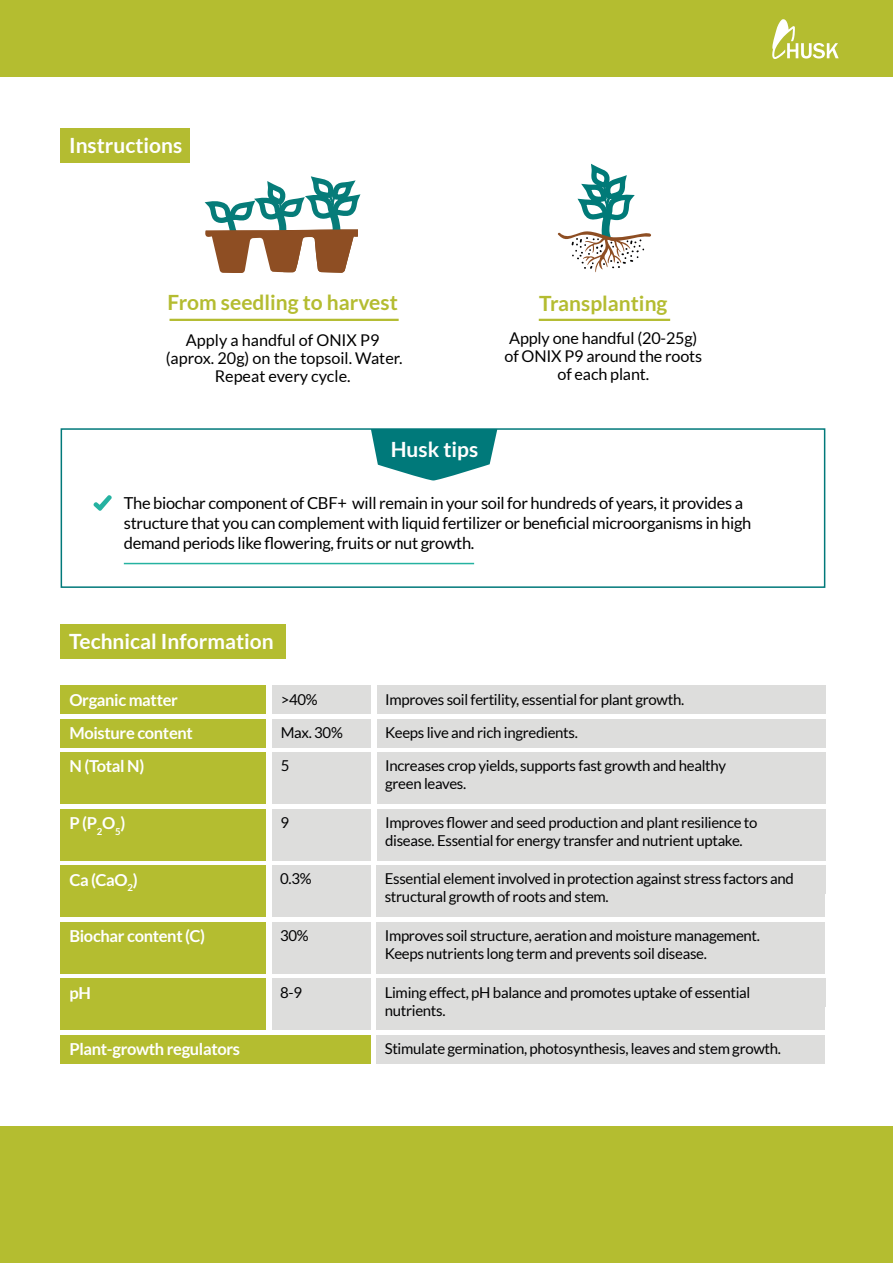
<style>
.page{position:relative;width:893px;height:1263px;background:#fff}
.page>*{position:absolute;margin:0;border:0;box-sizing:border-box;transform-origin:0 0}
.t1{font:700 21px "Lato";color:#fff}
.t2{font:700 21px "Lato";color:#b4bc31}
.t3{font:16.5px/19.8px "Lato";letter-spacing:-.02em;color:#000}
.t4{font:700 16.5px "Lato";letter-spacing:-.02em;color:#fff}
.t5{font:16.2px/18px "Lato";letter-spacing:-.01em;color:#000;text-align:center}
.t6{font:15px/18px "Lato";letter-spacing:-.02em;color:#020203}
</style>
<div class="page">
<div style="left:0;top:0;width:893px;height:77px;background:#b4bd30"></div>
<div style="left:61px;top:128px;width:129px;height:34px;background:#b4bc31"></div>
<div style="left:61px;top:624px;width:225px;height:35px;background:#b4bd30"></div>
<svg style="left:772px;top:19px;width:67px;height:40px"></svg>
<div style="left:0;top:1127px;width:893px;height:136px;background:#b4bd30"></div>
<hr style="left:124px;top:563px;width:350px;height:1px;background:#25b2a1">
<svg style="left:94px;top:495px;width:18px;height:16px"></svg>
<svg style="left:371px;top:431px;width:126px;height:49px"></svg>
<div style="left:61px;top:428px;width:764px;height:160px;border:2px solid #00797a"></div>
<hr style="left:170px;top:319px;width:229px;height:2px;background:#b4bc31">
<hr style="left:539px;top:319px;width:131px;height:2px;background:#b4bc31">
<svg style="left:199px;top:176px;width:167px;height:255px"></svg>
<svg style="left:205px;top:194px;width:153px;height:78px"></svg>
<svg style="left:557px;top:163px;width:95px;height:268px"></svg>
<div style="left:61px;top:686px;width:205px;height:28px;background:#b4bd30"></div>
<div style="left:61px;top:865px;width:205px;height:52px;background:#b4bd30"></div>
<div style="left:272px;top:686px;width:99px;height:28px;background:#dddddc"></div>
<div style="left:377px;top:686px;width:448px;height:28px;background:#dddddc"></div>
<div style="left:376px;top:1035px;width:448px;height:29px;background:#dddddc"></div>
<div style="left:272px;top:865px;width:99px;height:52px;background:#dddddc"></div>
<div style="left:272px;top:752px;width:99px;height:52px;background:#dddddc"></div>
<div style="left:377px;top:752px;width:448px;height:52px;background:#dddddc"></div>
<div style="left:377px;top:809px;width:448px;height:51px;background:#dddddc"></div>
<div style="left:376px;top:865px;width:449px;height:52px;background:#dddddc"></div>
<div style="left:376px;top:922px;width:449px;height:52px;background:#dddddc"></div>
<div style="left:376px;top:979px;width:449px;height:51px;background:#dddddc"></div>
<div style="left:272px;top:979px;width:99px;height:51px;background:#dddddc"></div>
<div style="left:272px;top:719px;width:99px;height:28px;background:#dddddc"></div>
<div style="left:377px;top:719px;width:448px;height:28px;background:#dddddc"></div>
<div style="left:272px;top:922px;width:99px;height:52px;background:#dddddc"></div>
<div style="left:272px;top:809px;width:99px;height:51px;background:#dddddc"></div>
<div style="left:61px;top:719px;width:205px;height:28px;background:#b4bd30"></div>
<div style="left:61px;top:922px;width:205px;height:52px;background:#b4bd30"></div>
<div style="left:61px;top:752px;width:205px;height:52px;background:#b4bd30"></div>
<div style="left:61px;top:979px;width:205px;height:51px;background:#b4bd30"></div>
<div style="left:61px;top:1035px;width:310px;height:29px;background:#b4bd30"></div>
<div style="left:61px;top:809px;width:205px;height:51px;background:#b4bd30"></div>
<h1 class="t1" style="left:69px;top:133px;width:115px">Instructions</h1>
<h1 class="t2" style="left:168px;top:290px;width:232px">From seedling to harvest</h1>
<p class="t5" style="left:166px;top:331px;width:238px">Apply a handful of ONIX P9 (aprox. 20g) on the topsoil. Water.<br>Repeat every cycle.</p>
<h1 class="t1" style="left:391px;top:437px;width:89px">Husk tips</h1>
<h1 class="t2" style="left:539px;top:291px;width:130px">Transplanting</h1>
<p class="t5" style="left:504px;top:329px;width:199px">Apply one handful (20-25g) of ONIX P9 around the roots of each plant.</p>
<p class="t3" style="left:124px;top:493px;width:629px">The biochar component of CBF+ will remain in your soil for hundreds of years, it provides a structure that you can complement with liquid fertilizer or beneficial microorganisms in high demand periods like flowering, fruits or nut growth.</p>
<h1 class="t1" style="left:69px;top:630px;width:206px">Technical Information</h1>
<p class="t4" style="left:69px;top:690px;width:110px">Organic matter</p>
<p class="t6" style="left:281px;top:690px;width:38px">&gt;40%</p>
<p class="t6" style="left:385px;top:690px;width:301px">Improves soil fertility, essential for plant growth.</p>
<p class="t4" style="left:69px;top:724px;width:125px">Moisture content</p>
<p class="t6" style="left:281px;top:723px;width:64px">Max. 30%</p>
<p class="t6" style="left:385px;top:723px;width:194px">Keeps live and rich ingredients.</p>
<p class="t4" style="left:69px;top:757px;width:76px">N (Total N)</p>
<p class="t6" style="left:281px;top:757px;width:10px">5</p>
<p class="t6" style="left:385px;top:757px;width:342px">Increases crop yields, supports fast growth and healthy green leaves.</p>
<p class="t4" style="left:69px;top:813px;width:58px">P (P<sub>2</sub>O<sub>5</sub>)</p>
<p class="t6" style="left:281px;top:813px;width:10px">9</p>
<p class="t6" style="left:385px;top:813px;width:374px">Improves flower and seed production and plant resilience to disease. Essential for energy transfer and nutrient uptake.</p>
<p class="t4" style="left:69px;top:870px;width:70px">Ca (CaO<sub>2</sub>)</p>
<p class="t6" style="left:280px;top:870px;width:33px">0.3%</p>
<p class="t6" style="left:385px;top:870px;width:411px">Essential element involved in protection against stress factors and structural growth of roots and stem.</p>
<p class="t4" style="left:69px;top:927px;width:137px">Biochar content (C)</p>
<p class="t6" style="left:280px;top:926px;width:30px">30%</p>
<p class="t6" style="left:385px;top:926px;width:377px">Improves soil structure, aeration and moisture management.<br>Keeps nutrients long term and prevents soil disease.</p>
<p class="t4" style="left:69px;top:983px;width:23px">pH</p>
<p class="t4" style="left:69px;top:1040px;width:172px">Plant-growth regulators</p>
<p class="t6" style="left:280px;top:983px;width:24px">8-9</p>
<p class="t6" style="left:385px;top:983px;width:367px">Liming effect, pH balance and promotes uptake of essential nutrients.</p>
<p class="t6" style="left:385px;top:1039px;width:398px">Stimulate germination, photosynthesis, leaves and stem growth.</p>
</div>
